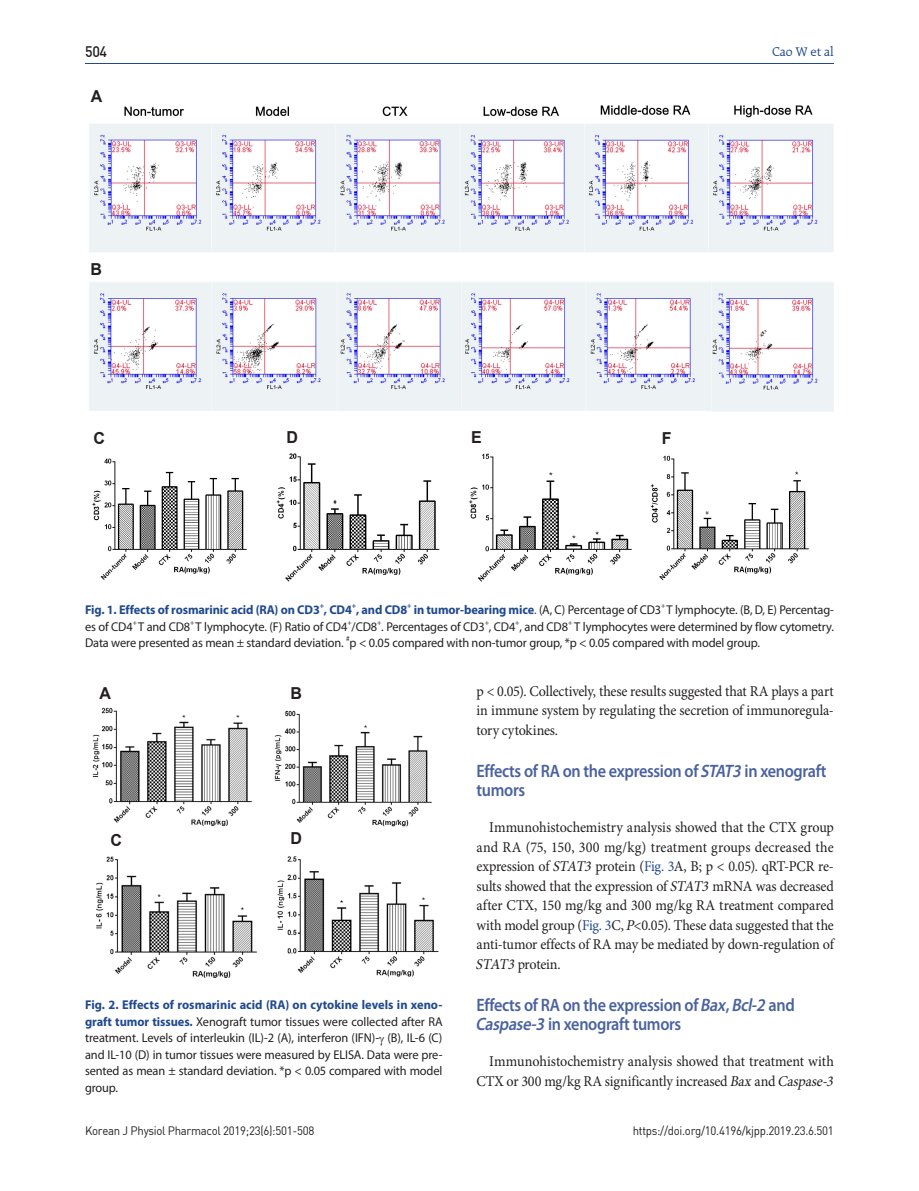
<style>
.page{position:relative;width:919px;height:1191px;background:#fff}
.page>*{position:absolute;margin:0;border:0;box-sizing:border-box;transform-origin:0 0}
.t1{font:600 18px/19.5px "Myriad Pro";letter-spacing:-.02em;color:#4a629f;scale:.9 1}
.t2{font:700 16.5px "Arial";color:#231f20}
.t3{font:15px/19.5px "Minion Pro";letter-spacing:-.01em;color:#231f20;text-align:justify;scale:.94 1}
.t4{font:15px "Dinmed";color:#231f20;scale:.95 1}
.t5{font:13.5px "Raleigh BT";letter-spacing:-.01em;color:#204a8e}
.t6{font:12.75px/16.5px "Myriad Pro";letter-spacing:-.01em;color:#231f20;text-align:justify}
.t7{font:700 12.75px "Myriad Pro";letter-spacing:-.01em;color:#204a8e}
.t8{font:12px "Dinreg";letter-spacing:-.025em;color:#231f20;scale:.95 1}
.t9{font:7.5px "Myriad Pro";color:#231f20}
.t10{font:700 7.5px "Myriad Pro";color:#204a8e}
.s1{font-weight:700;color:#204a8e}
.s2{color:#204a8e}
.s3{font-style:italic}
</style>
<div class="page">
<hr style="left:85px;top:64px;width:748px;height:1px;background:#204a8e">
<img style="left:89px;top:105px;width:744px;height:477px">
<div style="left:85px;top:257px;width:23px;height:23px;background:#fff"></div>
<div style="left:85px;top:426px;width:28px;height:23px;background:#fff"></div>
<div style="left:281px;top:425px;width:22px;height:24px;background:#fff"></div>
<div style="left:465px;top:425px;width:23px;height:24px;background:#fff"></div>
<div style="left:655px;top:426px;width:22px;height:24px;background:#fff"></div>
<div style="left:85px;top:85px;width:23px;height:23px;background:#fff"></div>
<img style="left:92px;top:707px;width:347px;height:271px">
<div style="left:105px;top:828px;width:23px;height:23px;background:#fff"></div>
<div style="left:285px;top:828px;width:23px;height:19px;background:#fff"></div>
<p class="t4" style="left:85px;top:42px;width:25px">504</p>
<p class="t2" style="left:91px;top:85px;width:13px">A</p>
<p class="t2" style="left:91px;top:257px;width:13px">B</p>
<p class="t2" style="left:93px;top:426px;width:13px">C</p>
<p class="t2" style="left:286px;top:426px;width:13px">D</p>
<p class="t2" style="left:471px;top:426px;width:12px">E</p>
<p class="t2" style="left:661px;top:426px;width:11px">F</p>
<p class="t5" style="left:772px;top:43px;width:63px">Cao W et al</p>
<p class="t10" style="left:319px;top:601px;width:6px">+</p>
<p class="t10" style="left:352px;top:601px;width:6px">+</p>
<p class="t10" style="left:407px;top:601px;width:6px">+</p>
<p class="t6" style="left:414px;top:601px;width:421px"><span class="s1">in tumor-bearing mice</span><span class="s2">.</span> (A, C) Percentage of CD3 T lymphocyte. (B, D, E) Percentag-</p>
<p class="t9" style="left:661px;top:601px;width:6px">+</p>
<p class="t7" style="left:85px;top:601px;width:324px">Fig. 1. Effects of rosmarinic acid (RA) on CD3 , CD4 , and CD8</p>
<p class="t9" style="left:133px;top:617px;width:6px">+</p>
<p class="t9" style="left:190px;top:617px;width:6px">+</p>
<p class="t9" style="left:347px;top:617px;width:6px">+</p>
<p class="t9" style="left:377px;top:617px;width:6px">+</p>
<p class="t9" style="left:484px;top:617px;width:6px">+</p>
<p class="t9" style="left:515px;top:617px;width:6px">+</p>
<p class="t9" style="left:568px;top:617px;width:6px">+</p>
<p class="t6" style="left:574px;top:618px;width:261px">T lymphocytes were determined by flow cytometry.</p>
<p class="t6" style="left:85px;top:634px;width:260px">Data were presented as mean ± standard deviation.</p>
<p class="t9" style="left:346px;top:634px;width:5px">#</p>
<p class="t6" style="left:349px;top:634px;width:412px">p &lt; 0.05 compared with non-tumor group, *p &lt; 0.05 compared with model group.</p>
<p class="t6" style="left:85px;top:618px;width:484px">es of CD4 T and CD8 T lymphocyte. (F) Ratio of CD4 /CD8 . Percentages of CD3 , CD4 , and CD8</p>
<p class="t2" style="left:99px;top:682px;width:13px">A</p>
<p class="t2" style="left:290px;top:681px;width:13px">B</p>
<p class="t2" style="left:110px;top:828px;width:13px">C</p>
<p class="t2" style="left:290px;top:826px;width:13px">D</p>
<p class="t6" style="left:85px;top:996px;width:359px"><span class="s1">Fig. 2. Effects of rosmarinic acid (RA) on cytokine levels in xeno&shy;graft tumor tissues.</span> Xenograft tumor tissues were collected after RA treatment. Levels of interleukin (IL)-2 (A), interferon (IFN)- (B), IL-6 (C) and IL-10 (D) in tumor tissues were measured by ELISA. Data were pre&shy;sented as mean ± standard deviation. *p &lt; 0.05 compared with model group.</p>
<p class="t3" style="left:476px;top:681px;width:381px">p &lt; 0.05). Collectively, these results suggested that RA plays a part in immune system by regulating the secretion of immunoregula&shy;tory cytokines.</p>
<p class="t1" style="left:476px;top:760px;width:390px">Effects of RA on the expression of <span class="s3">STAT3</span> in xenograft tumors</p>
<p class="t3" style="left:475px;top:818px;width:382px;text-indent:14px">Immunohistochemistry analysis showed that the CTX group and RA (75, 150, 300 mg/kg) treatment groups decreased the expression of <span class="s3">STAT3</span> protein (<span class="s2">Fig. 3</span>A, B; p &lt; 0.05). qRT-PCR re&shy;sults showed that the expression of <span class="s3">STAT3</span> mRNA was decreased after CTX, 150 mg/kg and 300 mg/kg RA treatment compared with model group (<span class="s2">Fig. 3</span>C, <span class="s3">P</span>&lt;0.05). These data suggested that the anti-tumor effects of RA may be mediated by down-regulation of <span class="s3">STAT3</span> protein.</p>
<p class="t1" style="left:475px;top:994px;width:356px">Effects of RA on the expression of <span class="s3">Bax</span>, <span class="s3">Bcl-2</span> and<br><span class="s3">Caspase-3</span> in xenograft tumors</p>
<p class="t3" style="left:476px;top:1052px;width:384px;text-align:right">Immunohistochemistry analysis showed that treatment with<br>CTX or 300 mg/kg RA significantly increased <span class="s3">Bax</span> and <span class="s3">Caspase-3</span></p>
<p class="t8" style="left:85px;top:1123px;width:243px">Korean J Physiol Pharmacol 2019;23(6):501-508</p>
<p class="t8" style="left:632px;top:1123px;width:213px">https://doi.org/10.4196/kjpp.2019.23.6.501</p>
</div>
